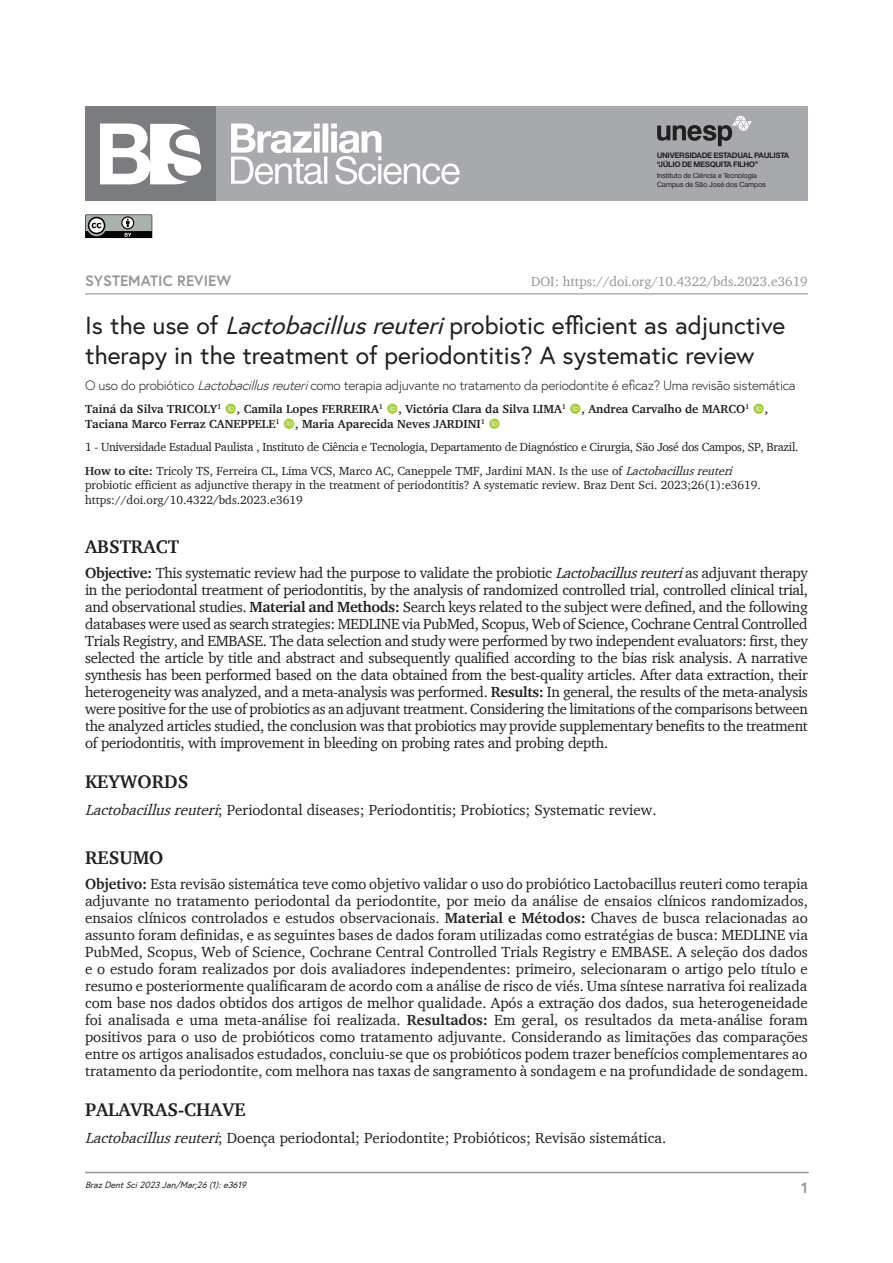
<style>
.page{position:relative;width:893px;height:1263px;background:#fff}
.page>*{position:absolute;margin:0;border:0;box-sizing:border-box;transform-origin:0 0}
.ArticleTitle{font:24.75px/30.2px "Europa";color:#231f20}
.KeywordsTitle-Trans1{font:700 18.75px "Charter";color:#231f20}
.AbstractTitle{font:700 18.75px "Charter";color:#231f20}
.KeywordsTitle{font:700 18.75px "Charter";color:#231f20}
.AbstractTitle-Trans1{font:700 18.75px "Charter";color:#231f20}
.Abstract-Trans1{font:15px/17px "Charter";color:#231f20;text-align:justify}
.Abstract{font:15px/17px "Charter";letter-spacing:-.02em;color:#231f20;text-align:justify}
.Keywords{font:15px "Charter";color:#231f20}
.Keywords-Trans1{font:15px "Charter";color:#231f20}
.t1{font:700 15px "Europa";color:#939598}
.ArticleTitle-Trans1{font:300 13.5px "Europa";letter-spacing:-.025em;color:#231f20}
.t2{font:13.5px "Charter";color:#939598}
.HowToCite{font:12px/14.9px "Charter";color:#231f20}
.Authors{font:700 12px "Charter";color:#231f20}
.Affiliations{font:12px "Charter";letter-spacing:-.025em;color:#231f20}
.t3{font:italic 9px "Europa";color:#231f20}
.t4{font:700 7.35px/8.7px "Sh Europa Nr 2";letter-spacing:.025em;color:#231f20}
.t5{font:6.9px/8.2px "Sh Europa Nr 2";letter-spacing:.025em;color:#231f20}
.s1{font-style:italic}
.s2{font-weight:700}
</style>
<div class="page">
<svg style="left:85px;top:214px;width:68px;height:25px;background:#7d817d"></svg>
<div style="left:85px;top:106px;width:723px;height:95px;background:#a8a9ad"></div>
<svg style="left:657px;top:116px;width:95px;height:30px"></svg>
<svg style="left:231px;top:124px;width:229px;height:60px"></svg>
<div style="left:85px;top:106px;width:131px;height:95px;background:#7a7c7f"></div>
<svg style="left:100px;top:124px;width:102px;height:60px"></svg>
<hr style="left:85px;top:293px;width:723px;height:1px;background:#939598">
<hr style="left:85px;top:1172px;width:724px;height:1px;background:#939598">
<p class="t4" style="left:657px;top:151px;width:134px">UNIVERSIDADE ESTADUAL PAULISTA “JÚLIO DE MESQUITA FILHO”</p>
<p class="t5" style="left:657px;top:172px;width:110px">Instituto de Ciência e Tecnologia<br>Campus de São José dos Campos</p>
<p class="t1" style="left:85px;top:270px;width:148px">SYSTEMATIC REVIEW</p>
<p class="t2" style="left:531px;top:273px;width:278px">DOI: https://doi.org/10.4322/bds.2023.e3619</p>
<p class="ArticleTitle" style="left:85px;top:310px;width:702px">Is the use of <span class="s1">Lactobacillusreuteri</span>probiotic efficient as adjunctive therapy in the treatment of periodontitis? A systematic review</p>
<p class="ArticleTitle-Trans1" style="left:85px;top:376px;width:712px">O uso do probiótico <span class="s1">Lactobacillusreuteri</span>como terapia adjuvante no tratamento da periodontite é eficaz? Uma revisão sistemática</p>
<p class="Authors" style="left:85px;top:401px;width:138px">Tainá da Silva TRICOLY<sup>1</sup></p>
<p class="Authors" style="left:237px;top:401px;width:148px">, Camila Lopes FERREIRA<sup>1</sup></p>
<p class="Authors" style="left:398px;top:401px;width:169px">, Victória Clara da Silva LIMA<sup>1</sup></p>
<p class="Authors" style="left:581px;top:401px;width:169px">, Andrea Carvalho de MARCO<sup>1</sup></p>
<p class="Authors" style="left:765px;top:401px;width:5px">,</p>
<p class="Authors" style="left:85px;top:416px;width:196px">Taciana Marco Ferraz CANEPPELE<sup>1</sup></p>
<p class="Authors" style="left:295px;top:416px;width:191px">, Maria Aparecida Neves JARDINI<sup>1</sup></p>
<p class="Affiliations" style="left:85px;top:440px;width:715px">1 - Universidade Estadual Paulista , Instituto de Ciência e Tecnologia, Departamento de Diagnóstico e Cirurgia, São José dos Campos, SP, Brazil.</p>
<p class="HowToCite" style="left:85px;top:463px;width:677px"><span class="s2">How to cite:</span> Tricoly TS, Ferreira CL, Lima VCS, Marco AC, Caneppele TMF, Jardini MAN. Is the use of <span class="s1">Lactobacillusreuteri </span>probiotic efficient as adjunctive therapy in the treatment of periodontitis? A systematic review. Braz Dent Sci. 2023;26(1):e3619. https://doi.org/10.4322/bds.2023.e3619</p>
<p class="AbstractTitle" style="left:85px;top:535px;width:95px">ABSTRACT</p>
<p class="Abstract" style="left:85px;top:564px;width:724px"><span class="s2">Objective:</span> This systematic review had the purpose to validate the probiotic <span class="s1">Lactobacillusreuteri</span>as adjuvant therapy in the periodontal treatment of periodontitis, by the analysis of randomized controlled trial, controlled clinical trial, and observational studies. <span class="s2">Material and Methods:</span> Search keys related to the subject were defined, and the following databases were used as search strategies: MEDLINE via PubMed, Scopus, Web of Science, Cochrane Central Controlled Trials Registry, and EMBASE. The data selection and study were performed by two independent evaluators: first, they selected the article by title and abstract and subsequently qualified according to the bias risk analysis. A narrative synthesis has been performed based on the data obtained from the best-quality articles. After data extraction, their heterogeneity was analyzed, and a meta-analysis was performed. <span class="s2">Results:</span> In general, the results of the meta-analysis were positive for the use of probiotics as an adjuvant treatment. Considering the limitations of the comparisons between the analyzed articles studied, the conclusion was that probiotics may provide supplementary benefits to the treatment of periodontitis, with improvement in bleeding on probing rates and probing depth.</p>
<p class="KeywordsTitle" style="left:85px;top:770px;width:105px">KEYWORDS</p>
<p class="Keywords" style="left:85px;top:800px;width:573px"><span class="s1">Lactobacillusreuteri</span>; Periodontal diseases; Periodontitis; Probiotics; Systematic review.</p>
<p class="AbstractTitle-Trans1" style="left:85px;top:845px;width:80px">RESUMO</p>
<p class="Abstract-Trans1" style="left:85px;top:875px;width:725px"><span class="s2">Objetivo:</span> Esta revisão sistemática teve como objetivo validar o uso do probiótico Lactobacillus reuteri como terapia adjuvante no tratamento periodontal da periodontite, por meio da análise de ensaios clínicos randomizados, ensaios clínicos controlados e estudos observacionais. <span class="s2">Material e Métodos:</span> Chaves de busca relacionadas ao assunto foram definidas, e as seguintes bases de dados foram utilizadas como estratégias de busca: MEDLINE via PubMed, Scopus, Web of Science, Cochrane Central Controlled Trials Registry e EMBASE. A seleção dos dados e o estudo foram realizados por dois avaliadores independentes: primeiro, selecionaram o artigo pelo título e resumo e posteriormente qualificaram de acordo com a análise de risco de viés. Uma síntese narrativa foi realizada com base nos dados obtidos dos artigos de melhor qualidade. Após a extração dos dados, sua heterogeneidade foi analisada e uma meta-análise foi realizada. <span class="s2">Resultados:</span> Em geral, os resultados da meta-análise foram positivos para o uso de probióticos como tratamento adjuvante. Considerando as limitações das comparações entre os artigos analisados estudados, concluiu-se que os probióticos podem trazer benefícios complementares ao tratamento da periodontite, com melhora nas taxas de sangramento à sondagem e na profundidade de sondagem.</p>
<p class="KeywordsTitle-Trans1" style="left:85px;top:1097px;width:162px">PALAVRAS-CHAVE</p>
<p class="Keywords-Trans1" style="left:85px;top:1128px;width:583px"><span class="s1">Lactobacillusreuteri</span>; Doença periodontal; Periodontite; Probióticos; Revisão sistemática.</p>
<p class="t3" style="left:85px;top:1179px;width:165px">BrazDentSci2023Jan/Mar;26(1):e3619</p>
<p class="t1" style="left:801px;top:1177px;width:8px">1</p>
</div>
